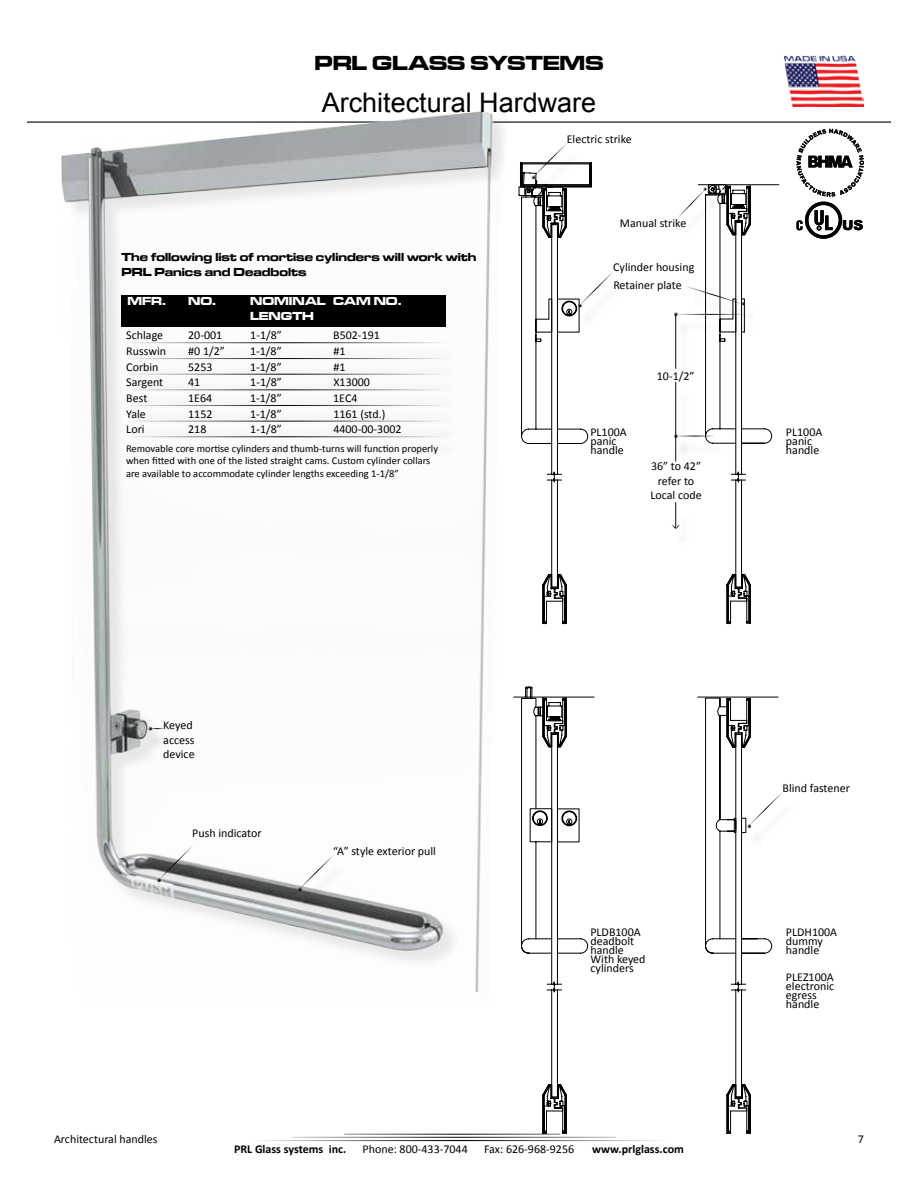
<style>
.page{position:relative;width:918px;height:1188px;background:#fff}
.page>*{position:absolute;margin:0;border:0;box-sizing:border-box;transform-origin:0 0}
.t1{font:27px "Arial";color:#000}
.t2{font:21px "Microgramma D Bold Exte";color:#000}
.t3{font:900 13.8px "Arial";color:#000}
.t4{font:12px/15.6px "Calibri";color:#000}
.t5{font:12px/14.4px "Microgramma D Bold Exte";color:#000}
.t6{font:700 12px "Calibri";color:#000}
.t7{font:12px/14.4px "Microgramma D Bold Exte";color:#fff}
.t8{font:10.5px/12.6px "Calibri";color:#000}
</style>
<div class="page">
<hr style="left:27px;top:122px;width:864px;height:1px;background:#000">
<div style="left:64px;top:114px;width:447px;height:895px;background:#fff"></div>
<img style="left:27px;top:111px;width:470px;height:880px">
<svg style="left:772px;top:792px;width:10px;height:12px"></svg>
<svg style="left:521px;top:722px;width:251px;height:218px"></svg>
<svg style="left:513px;top:184px;width:267px;height:538px"></svg>
<svg style="left:546px;top:222px;width:205px;height:912px"></svg>
<svg style="left:518px;top:186px;width:203px;height:251px"></svg>
<svg style="left:521px;top:144px;width:47px;height:53px"></svg>
<svg style="left:677px;top:185px;width:50px;height:34px"></svg>
<div style="left:741px;top:308px;width:19px;height:18px;background:#fff"></div>
<div style="left:686px;top:292px;width:70px;height:32px;background:#000;opacity:.25"></div>
<svg style="left:685px;top:285px;width:60px;height:20px"></svg>
<div style="left:675px;top:442px;width:17px;height:39px;background:#fcfcfc"></div>
<svg style="left:673px;top:433px;width:5px;height:28px"></svg>
<div style="left:675px;top:508px;width:17px;height:40px;background:#fefefe"></div>
<div style="left:676px;top:530px;width:18px;height:19px;background:#fff"></div>
<div style="left:672px;top:530px;width:18px;height:19px;background:#fdfdfd"></div>
<svg style="left:671px;top:502px;width:10px;height:28px"></svg>
<div style="left:148px;top:732px;width:19px;height:19px;background:#e8e9e9"></div>
<div style="left:151px;top:733px;width:26px;height:17px;background:#000;opacity:.25"></div>
<svg style="left:148px;top:727px;width:15px;height:3px"></svg>
<div style="left:157px;top:884px;width:19px;height:19px;background:#000;opacity:.25"></div>
<div style="left:159px;top:852px;width:48px;height:48px;background:#000;opacity:.25"></div>
<svg style="left:156px;top:845px;width:37px;height:37px"></svg>
<div style="left:298px;top:893px;width:19px;height:19px;background:#000;opacity:.25"></div>
<div style="left:300px;top:861px;width:48px;height:48px;background:#000;opacity:.25"></div>
<svg style="left:297px;top:854px;width:37px;height:37px"></svg>
<hr style="left:252px;top:1140px;width:414px;height:1px;background:#000">
<hr style="left:292px;top:1137px;width:324px;height:1px;background:#000">
<hr style="left:344px;top:1134px;width:216px;height:1px;background:#000">
<div style="left:122px;top:296px;width:66px;height:31px;background:#000"></div>
<div style="left:188px;top:296px;width:62px;height:31px;background:#000"></div>
<div style="left:250px;top:296px;width:83px;height:31px;background:#000"></div>
<div style="left:333px;top:296px;width:113px;height:31px;background:#000"></div>
<div style="left:127px;top:347px;width:333px;height:17px;background:#f9f9f9"></div>
<hr style="left:126px;top:342px;width:319px;height:1px;background:#000">
<div style="left:127px;top:363px;width:333px;height:17px;background:#000;opacity:.25"></div>
<hr style="left:126px;top:358px;width:319px;height:1px;background:#000">
<div style="left:127px;top:378px;width:333px;height:18px;background:#f9f9f9"></div>
<hr style="left:126px;top:374px;width:319px;height:1px;background:#000">
<div style="left:127px;top:394px;width:333px;height:17px;background:#f9f9f9"></div>
<hr style="left:126px;top:389px;width:319px;height:1px;background:#000">
<div style="left:127px;top:410px;width:333px;height:17px;background:#000;opacity:.25"></div>
<hr style="left:126px;top:405px;width:319px;height:1px;background:#000">
<div style="left:127px;top:425px;width:333px;height:18px;background:#f8f8f8"></div>
<hr style="left:126px;top:421px;width:319px;height:1px;background:#000">
<div style="left:127px;top:441px;width:333px;height:17px;background:#f8f8f8"></div>
<hr style="left:126px;top:436px;width:319px;height:1px;background:#000">
<img style="left:783px;top:55px;width:81px;height:52px">
<svg style="left:797px;top:129px;width:67px;height:67px"></svg>
<svg style="left:797px;top:202px;width:45px;height:37px"></svg>
<h2 class="t2" style="left:315px;top:49px;width:290px">PRL GLASS SYSTEMS</h2>
<h1 class="t1" style="left:322px;top:85px;width:276px">Architectural Hardware</h1>
<p class="t5" style="left:122px;top:250px;width:356px">The following list of mortise cylinders will work with<br>PRL Panics and Deadbolts</p>
<p class="t7" style="left:128px;top:294px;width:40px">MFR.</p>
<p class="t7" style="left:188px;top:294px;width:29px">NO.</p>
<p class="t7" style="left:250px;top:294px;width:77px">NOMINAL<br>LENGTH</p>
<p class="t7" style="left:333px;top:294px;width:70px">CAM NO.</p>
<p class="t4" style="left:250px;top:328px;width:33px">1-1/8”</p>
<p class="t4" style="left:250px;top:359px;width:33px">1-1/8”<br>1-1/8”</p>
<p class="t4" style="left:126px;top:328px;width:41px">Schlage<br>Russwin<br>Corbin<br>Sargent</p>
<p class="t4" style="left:126px;top:406px;width:21px">Yale</p>
<p class="t4" style="left:188px;top:328px;width:38px">20-001 #0 1/2”<br>5253<br>41<br>1E64<br>1152<br>218</p>
<p class="t4" style="left:333px;top:328px;width:70px">B502-191<br>#1<br>#1<br>X13000<br>1EC4<br>1161 (std.)<br>4400-00-3002</p>
<p class="t8" style="left:126px;top:442px;width:314px">Removable core mortise cylinders and thumb-turns will function properly when fitted with one of the listed straight cams. Custom cylinder collars are available to accommodate cylinder lengths exceeding 1-1/8”</p>
<p class="t4" style="left:250px;top:343px;width:33px">1-1/8”</p>
<p class="t4" style="left:250px;top:390px;width:33px;text-align:justify">1-1/8” 1-1/8” 1-1/8”</p>
<p class="t4" style="left:126px;top:390px;width:23px">Best</p>
<p class="t4" style="left:126px;top:422px;width:20px">Lori</p>
<p class="t4" style="left:567px;top:131px;width:66px">Electric strike</p>
<p class="t4" style="left:620px;top:215px;width:68px">Manual strike</p>
<p class="t4" style="left:613px;top:259px;width:83px">Cylinder housing</p>
<p class="t4" style="left:613px;top:278px;width:70px">Retainer plate</p>
<p class="t4" style="left:590px;top:428px;width:38px;line-height:9px">PL100A panic handle</p>
<p class="t4" style="left:657px;top:368px;width:39px">10-1/2”</p>
<p class="t4" style="left:651px;top:459px;width:53px;line-height:14.4px;text-align:center">36” to 42” refer to<br>Local code</p>
<p class="t3" style="left:842px;top:215px;width:23px">US</p>
<p class="t4" style="left:786px;top:428px;width:38px;line-height:9px">PL100A panic handle</p>
<p class="t4" style="left:163px;top:718px;width:33px;line-height:14.4px">Keyed access device</p>
<p class="t4" style="left:192px;top:826px;width:71px">Push indicator</p>
<p class="t4" style="left:333px;top:843px;width:104px">“A” style exterior pull</p>
<p class="t4" style="left:590px;top:927px;width:57px;line-height:9px">PLDB100A deadbolt handle<br>With keyed cylinders</p>
<p class="t4" style="left:54px;top:1131px;width:105px">Architectural handles</p>
<p class="t6" style="left:234px;top:1141px;width:114px">PRL Glass systems inc.</p>
<p class="t4" style="left:363px;top:1141px;width:107px">Phone: 800-433-7044</p>
<p class="t4" style="left:484px;top:1141px;width:92px">Fax: 626-968-9256</p>
<p class="t6" style="left:592px;top:1141px;width:93px">www.prlglass.com</p>
<p class="t4" style="left:783px;top:780px;width:69px">Blind fastener</p>
<p class="t4" style="left:786px;top:927px;width:53px;line-height:9px">PLDH100A dummy handle</p>
<p class="t4" style="left:786px;top:973px;width:50px;line-height:9px">PLEZ100A electronic egress handle</p>
<p class="t4" style="left:858px;top:1131px;width:8px">7</p>
</div>
